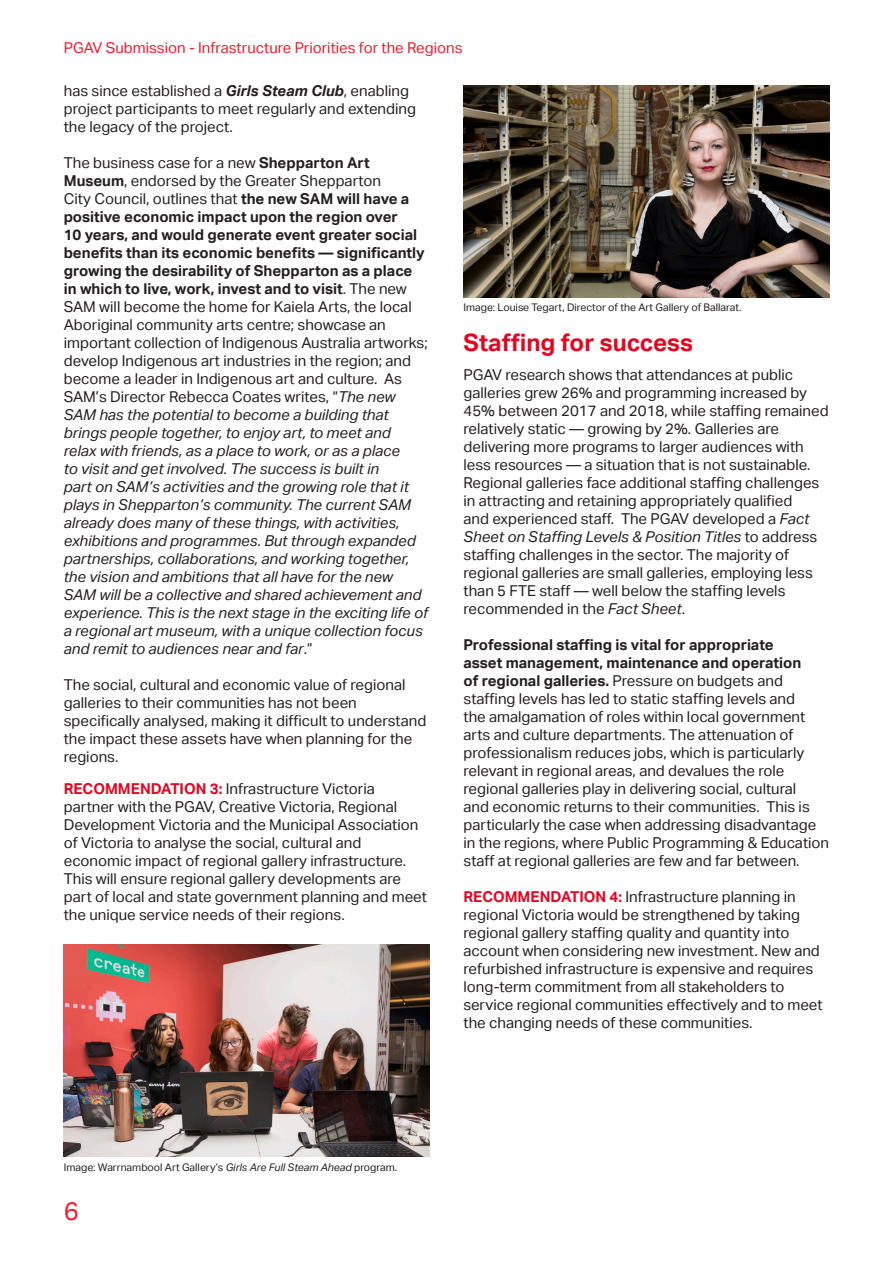
<style>
.page{position:relative;width:893px;height:1263px;background:#fff}
.page>*{position:absolute;margin:0;border:0;box-sizing:border-box;transform-origin:0 0}
.t1{font:25.5px "Aktiv Grotesk";color:#ee1b2d}
.t2{font:700 24px "Aktiv Grotesk";color:#e40521}
.t3{font:15px/18px "Aktiv Grotesk";color:#231f20}
.t4{font:italic 15px/18px "Aktiv Grotesk";color:#231f20}
.t5{font:15px "Aktiv Grotesk";color:#ee1b2d}
.t6{font:10.5px "Aktiv Grotesk";color:#231f20}
.s1{font-weight:700;font-style:italic}
.s2{font-style:normal}
.s3{font-weight:700;font-style:normal}
.s4{font-weight:700;color:#e40521}
.s5{font-style:italic}
.s6{font-weight:700}
</style>
<div class="page">
<img style="left:463px;top:85px;width:366px;height:213px">
<img style="left:64px;top:944px;width:365px;height:213px">
<p class="t5" style="left:64px;top:39px;width:400px">PGAV Submission - Infrastructure Priorities for the Regions</p>
<p class="t3" style="left:64px;top:82px;width:354px">has since established a <span class="s1">Girls Steam Club</span>, enabling project participants to meet regularly and extending the legacy of the project.</p>
<p class="t4" style="left:64px;top:154px;width:366px"><span class="s2">The business case for a new</span> <span class="s3">Shepparton Art Museum</span><span class="s2">, endorsed by the Greater Shepparton<br>City Council, outlines that</span> <span class="s3">the new SAM will have a positive economic impact upon the region over<br>10 years, and would generate event greater social benefits than its economic benefits ― significantly growing the desirability of Shepparton as a place in which to live, work, invest and to visit</span><span class="s2">. The new SAM will become the home for Kaiela Arts, the local Aboriginal community arts centre; showcase an important collection of Indigenous Australia artworks; develop Indigenous art industries in the region; and become a leader in Indigenous art and culture. As SAM’s Director Rebecca Coates writes, “</span>The new SAM has the potential to become a building that brings people together, to enjoy art, to meet and<br>relax with friends, as a place to work, or as a place<br>to visit and get involved. The success is built in<br>part on SAM’s activities and the growing role that it plays in Shepparton’s community. The current SAM already does many of these things, with activities, exhibitions and programmes. But through expanded partnerships, collaborations, and working together, the vision and ambitions that all have for the new SAM will be a collective and shared achievement and experience. This is the next stage in the exciting life of a regional art museum, with a unique collection focus and remit to audiences near and far<span class="s2">.”</span></p>
<p class="t3" style="left:64px;top:676px;width:364px">The social, cultural and economic value of regional galleries to their communities has not been specifically analysed, making it difficult to understand the impact these assets have when planning for the regions.</p>
<p class="t3" style="left:64px;top:780px;width:365px"><span class="s4">RECOMMENDATION 3:</span> Infrastructure Victoria partner with the PGAV, Creative Victoria, Regional Development Victoria and the Municipal Association of Victoria to analyse the social, cultural and economic impact of regional gallery infrastructure.<br>This will ensure regional gallery developments are part of local and state government planning and meet the unique service needs of their regions.</p>
<p class="t6" style="left:463px;top:301px;width:280px">Image: Louise Tegart, Director of the Art Gallery of Ballarat.</p>
<p class="t2" style="left:463px;top:329px;width:231px">Staffing for success</p>
<p class="t3" style="left:463px;top:366px;width:367px">PGAV research shows that attendances at public galleries grew 26% and programming increased by 45% between 2017 and 2018, while staffing remained relatively static ― growing by 2%. Galleries are delivering more programs to larger audiences with less resources ― a situation that is not sustainable.<br>Regional galleries face additional staffing challenges in attracting and retaining appropriately qualified<br>and experienced staff. The PGAV developed a <span class="s5">Fact Sheet on Staffing Levels &amp; Position Titles</span> to address staffing challenges in the sector. The majority of regional galleries are small galleries, employing less than 5 FTE staff ― well below the staffing levels recommended in the <span class="s5">Fact Sheet</span>.</p>
<p class="t3" style="left:463px;top:636px;width:367px"><span class="s6">Professional staffing is vital for appropriate<br>asset management, maintenance and operation<br>of regional galleries.</span> Pressure on budgets and staffing levels has led to static staffing levels and<br>the amalgamation of roles within local government arts and culture departments. The attenuation of professionalism reduces jobs, which is particularly relevant in regional areas, and devalues the role regional galleries play in delivering social, cultural<br>and economic returns to their communities. This is particularly the case when addressing disadvantage in the regions, where Public Programming &amp; Education staff at regional galleries are few and far between.</p>
<p class="t3" style="left:463px;top:888px;width:361px"><span class="s4">RECOMMENDATION 4:</span> Infrastructure planning in regional Victoria would be strengthened by taking regional gallery staffing quality and quantity into account when considering new investment. New and refurbished infrastructure is expensive and requires long-term commitment from all stakeholders to service regional communities effectively and to meet the changing needs of these communities.</p>
<p class="t6" style="left:64px;top:1161px;width:335px">Image: Warrnambool Art Gallery’s <span class="s5">Girls Are Full Steam Ahead</span> program.</p>
<h1 class="t1" style="left:64px;top:1197px;width:17px">6</h1>
</div>
